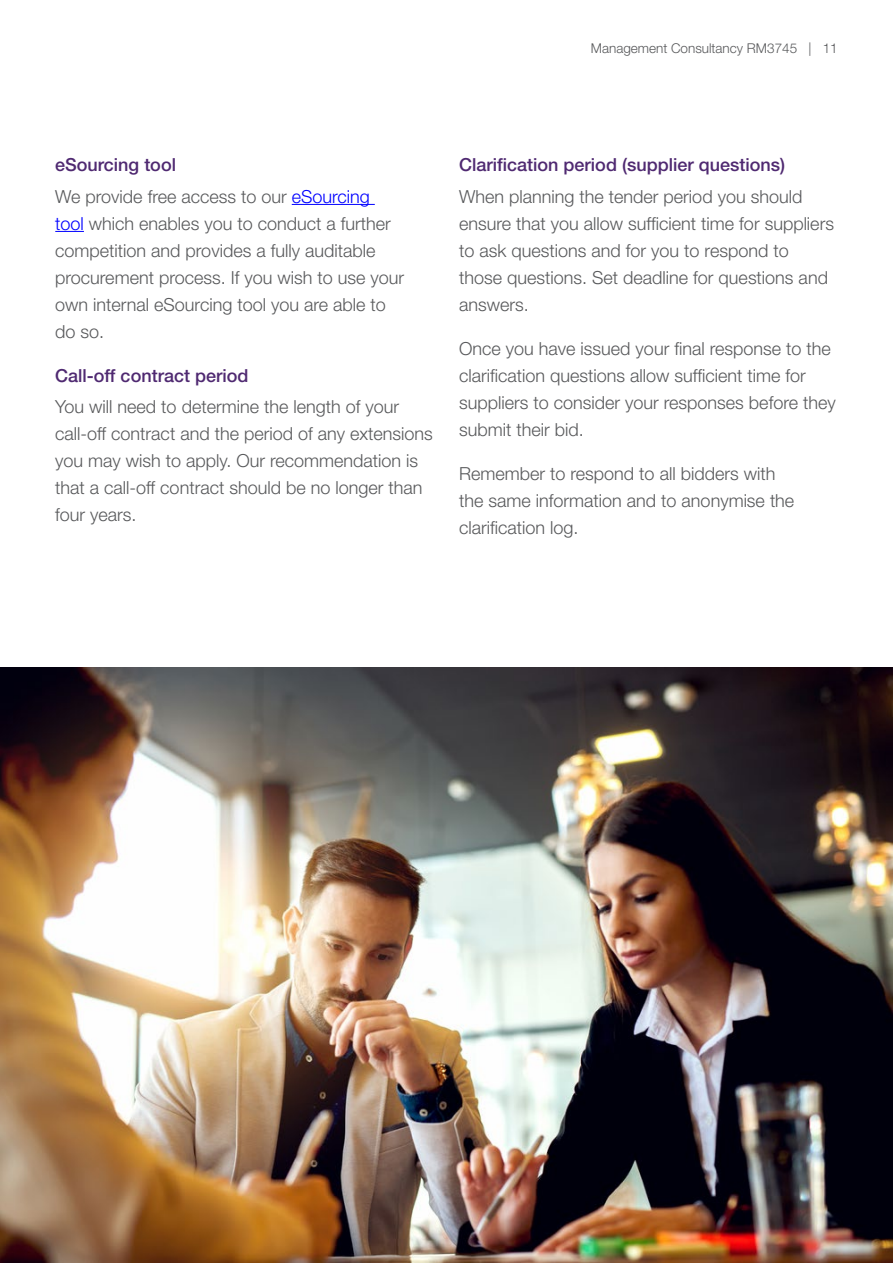
<style>
.page{position:relative;width:893px;height:1263px;background:#fff}
.page>*{position:absolute;margin:0;border:0;box-sizing:border-box;transform-origin:0 0}
.t1{font:300 18px/27px "Helvetica Neue LT";color:#58595b}
.t2{font:500 18px "Helvetica Neue LT";color:#4f2971}
.t3{font:300 13.5px "Helvetica Neue";color:#58595b}
.s1{font-weight:500;color:#4f2971}
.s2{color:#00f}
</style>
<div class="page">
<hr style="left:292px;top:204px;width:83px;height:1px;background:#00f">
<svg style="left:55px;top:231px;width:29px;height:1px"></svg>
<img style="left:0;top:667px;width:893px;height:596px">
<p class="t3" style="left:591px;top:40px;width:248px">Management Consultancy RM3745 | 11</p>
<p class="t1" style="left:55px;top:149px;width:316px;line-height:31.2px"><span class="s1">eSourcing tool<br></span>We provide free access to our <span class="s2">eSourcing</span></p>
<p class="t1" style="left:55px;top:209px;width:350px"><span class="s2">tool</span> which enables you to conduct a further competition and provides a fully auditable procurement process. If you wish to use your own internal eSourcing tool you are able to do so.</p>
<p class="t2" style="left:55px;top:364px;width:195px">Call-off contract period</p>
<p class="t1" style="left:55px;top:393px;width:379px">You will need to determine the length of your call-off contract and the period of any extensions you may wish to apply. Our recommendation is that a call-off contract should be no longer than four years.</p>
<p class="t2" style="left:459px;top:154px;width:327px">Clarification period (supplier questions)</p>
<p class="t1" style="left:459px;top:182px;width:376px">When planning the tender period you should ensure that you allow sufficient time for suppliers to ask questions and for you to respond to those questions. Set deadline for questions and answers.</p>
<p class="t1" style="left:459px;top:334px;width:378px">Once you have issued your final response to the clarification questions allow sufficient time for suppliers to consider your responses before they submit their bid.</p>
<p class="t1" style="left:459px;top:459px;width:337px">Remember to respond to all bidders with the same information and to anonymise the clarification log.</p>
</div>
